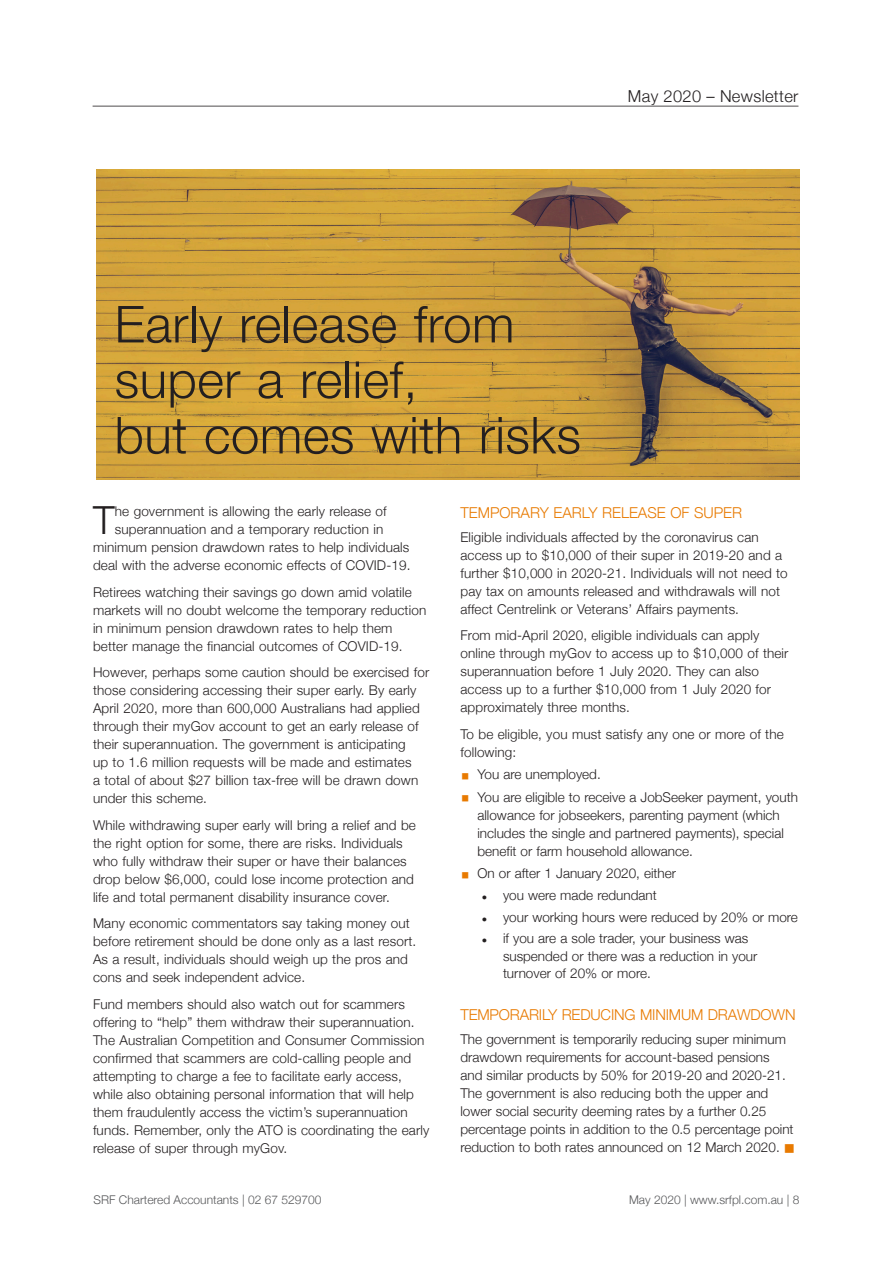
<style>
.page{position:relative;width:893px;height:1263px;background:#fff}
.page>*{position:absolute;margin:0;border:0;box-sizing:border-box;transform-origin:0 0}
.t1{font:300 51px/55.5px "Helvetica Neue";letter-spacing:.01em;color:#231f20}
.t2{font:300 38.7px "Helvetica Neue";color:#231f20}
.t3{font:300 16.5px "Helvetica Neue";letter-spacing:.02em;color:#231f20}
.t4{font:300 15px "Helvetica Neue";letter-spacing:-.01em;color:#e87a00}
.t5{font:300 13.5px/18px "Helvetica Neue";letter-spacing:.01em;color:#231f20}
.t6{font:300 12px "Helvetica Neue";color:#57585a}
.s1{color:#e87a00}
.s2{font-family:"Arial";font-weight:900;font-size:9px}
</style>
<div class="page">
<hr style="left:93px;top:106px;width:705px;height:1px;background:#231f20">
<img style="left:97px;top:169px;width:702px;height:310px">
<p class="t3" style="left:628px;top:83px;width:172px">May 2020 – Newsletter</p>
<h1 class="t1" style="left:115px;top:293px;width:468px">Early release from super a relief,<br>but comes with risks</h1>
<h2 class="t2" style="left:93px;top:489px;width:23px">T</h2>
<p class="t5" style="left:93px;top:501px;width:319px;text-align:center">he government is allowing the early release of superannuation and a temporary reduction in minimum pension drawdown rates to help individuals deal with the adverse economic effects of COVID-19.</p>
<p class="t5" style="left:93px;top:582px;width:335px">Retirees watching their savings go down amid volatile markets will no doubt welcome the temporary reduction in minimum pension drawdown rates to help them better manage the financial outcomes of COVID-19.</p>
<p class="t5" style="left:93px;top:662px;width:338px">However, perhaps some caution should be exercised for those considering accessing their super early. By early April 2020, more than 600,000 Australians had applied through their myGov account to get an early release of their superannuation. The government is anticipating<br>up to 1.6 million requests will be made and estimates<br>a total of about $27 billion tax-free will be drawn down under this scheme.</p>
<p class="t5" style="left:93px;top:815px;width:324px">While withdrawing super early will bring a relief and be the right option for some, there are risks. Individuals who fully withdraw their super or have their balances drop below $6,000, could lose income protection and life and total permanent disability insurance cover.</p>
<p class="t5" style="left:93px;top:913px;width:325px">Many economic commentators say taking money out before retirement should be done only as a last resort.<br>As a result, individuals should weigh up the pros and cons and seek independent advice.</p>
<p class="t5" style="left:93px;top:994px;width:338px">Fund members should also watch out for scammers offering to “help” them withdraw their superannuation.<br>The Australian Competition and Consumer Commission confirmed that scammers are cold-calling people and attempting to charge a fee to facilitate early access, while also obtaining personal information that will help them fraudulently access the victim’s superannuation funds. Remember, only the ATO is coordinating the early release of super through myGov.</p>
<p class="t4" style="left:460px;top:500px;width:283px">TEMPORARY EARLY RELEASE OF SUPER</p>
<p class="t5" style="left:460px;top:527px;width:329px">Eligible individuals affected by the coronavirus can access up to $10,000 of their super in 2019-20 and a further $10,000 in 2020-21. Individuals will not need to pay tax on amounts released and withdrawals will not affect Centrelink or Veterans’ Affairs payments.</p>
<p class="t5" style="left:460px;top:625px;width:330px">From mid-April 2020, eligible individuals can apply online through myGov to access up to $10,000 of their superannuation before 1 July 2020. They can also access up to a further $10,000 from 1 July 2020 for approximately three months.</p>
<p class="t5" style="left:460px;top:724px;width:325px">To be eligible, you must satisfy any one or more of the following:</p>
<p class="t5" style="left:460px;top:764px;width:142px"><span class="s1">▪</span> You are unemployed.</p>
<p class="t5" style="left:477px;top:787px;width:322px;text-indent:-17px"><span class="s1">▪</span> You are eligible to receive a JobSeeker payment, youth allowance for jobseekers, parenting payment (which includes the single and partnered payments), special benefit or farm household allowance.</p>
<p class="t5" style="left:460px;top:863px;width:217px"><span class="s1">▪</span> On or after 1 January 2020, either</p>
<p class="t5" style="left:482px;top:885px;width:176px"><span class="s2">●</span> you were made redundant</p>
<p class="t5" style="left:482px;top:907px;width:318px"><span class="s2">●</span> your working hours were reduced by 20% or more</p>
<p class="t5" style="left:503px;top:929px;width:256px;line-height:17.2px;text-indent:-21px"><span class="s2">●</span> if you are a sole trader, your business was suspended or there was a reduction in your turnover of 20% or more.</p>
<p class="t4" style="left:460px;top:1003px;width:337px">TEMPORARILY REDUCING MINIMUM DRAWDOWN</p>
<p class="t5" style="left:460px;top:1029px;width:336px">The government is temporarily reducing super minimum drawdown requirements for account-based pensions<br>and similar products by 50% for 2019-20 and 2020-21.<br>The government is also reducing both the upper and lower social security deeming rates by a further 0.25 percentage points in addition to the 0.5 percentage point reduction to both rates announced on 12 March 2020. <span class="s1">■</span></p>
<p class="t6" style="left:94px;top:1190px;width:229px">SRF Chartered Accountants | 02 67 529700</p>
<p class="t6" style="left:629px;top:1190px;width:172px">May 2020 | www.srfpl.com.au | 8</p>
</div>
